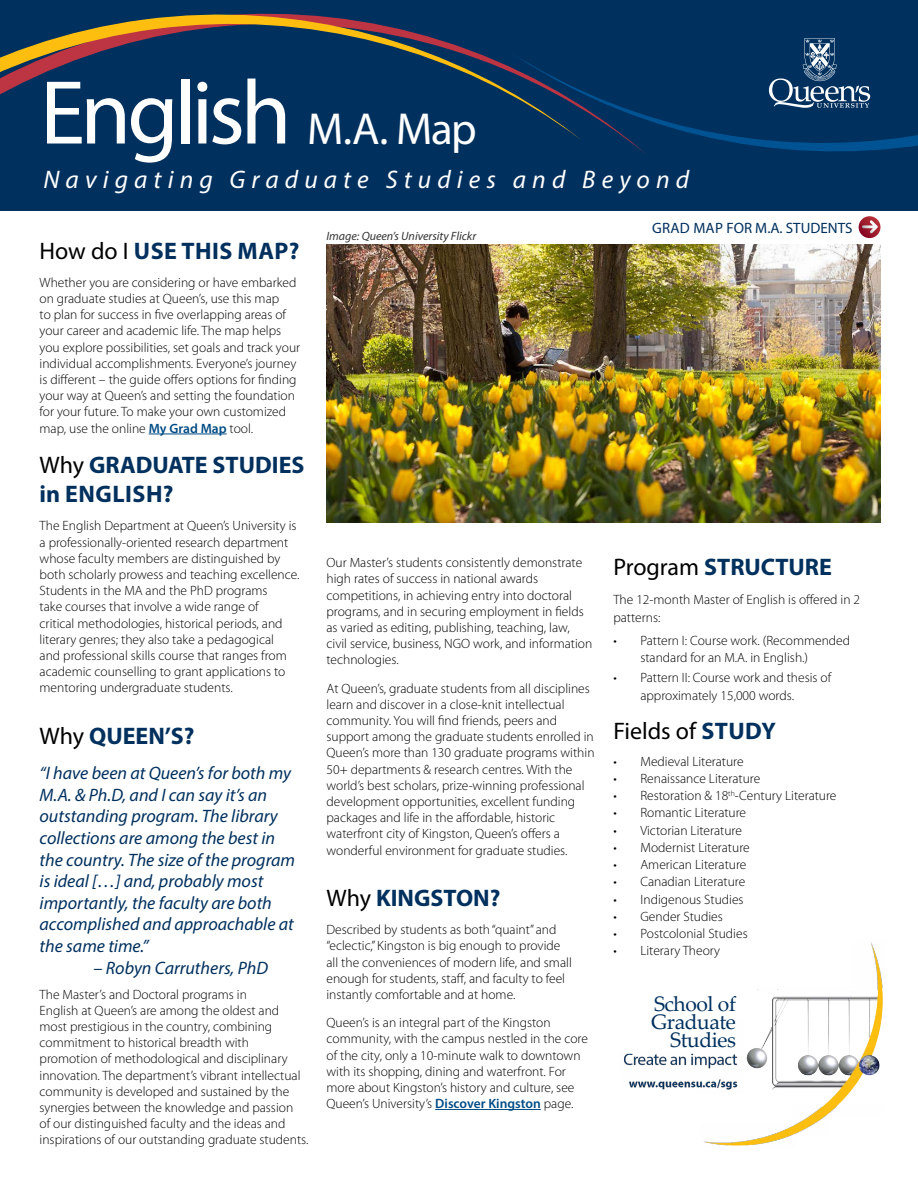
<style>
.page{position:relative;width:918px;height:1188px;background:#fff}
.page>*{position:absolute;margin:0;border:0;box-sizing:border-box;transform-origin:0 0}
.t1{font:91.5px "Myriad Pro";letter-spacing:-.045em;color:#fff}
.t2{font:italic 25.5px "Myriad Pro";letter-spacing:.24em;color:#fff}
.t3{font:700 24px/28.8px "Myriad Pro";color:#00305e}
.t4{font:700 24px "Myriad Pro";letter-spacing:.02em;color:#00305e}
.t5{font:24px "Myriad Pro";color:#000}
.t6{font:21px/18px "Palatino Linotype";letter-spacing:-.02em;color:#00305e;text-align:right}
.t7{font:italic 18px/21.6px "Myriad Pro";color:#00305e}
.t8{font:15px "Myriad Pro";color:#00305e}
.t9{font:300 13.5px/16.2px "Myriad Pro";color:#000}
.t10{font:italic 12px "Myriad Pro";color:#333}
.s1{font-size:45px}
.s2{font-weight:400;color:#000}
.s3{font-weight:600;color:#004b84}
.s4{font-weight:700;color:#00305e}
</style>
<div class="page">
<hr style="left:149px;top:434px;width:78px;height:1px;background:#004b84">
<hr style="left:435px;top:1109px;width:106px;height:1px;background:#004b84">
<div style="left:0;top:0;width:918px;height:211px;background:#00305e"></div>
<svg style="left:0;top:13px;width:509px;height:239px"></svg>
<svg style="left:509px;top:55px;width:409px;height:99px"></svg>
<svg style="left:859px;top:216px;width:21px;height:22px"></svg>
<img style="left:327px;top:244px;width:554px;height:279px">
<svg style="left:769px;top:38px;width:101px;height:70px"></svg>
<svg style="left:862px;top:220px;width:16px;height:13px"></svg>
<img style="left:624px;top:942px;width:259px;height:204px">
<h1 class="t1" style="left:40px;top:56px;width:438px">English <span class="s1">M.A. Map</span></h1>
<h1 class="t2" style="left:43px;top:164px;width:647px">Navigating Graduate Studies and Beyond</h1>
<p class="t10" style="left:327px;top:228px;width:151px">Image: Queen’s University Flickr</p>
<p class="t4" style="left:40px;top:235px;width:261px"><span class="s2">How do I</span> USE THIS MAP?</p>
<p class="t9" style="left:40px;top:274px;width:262px">Whether you are considering or have embarked on graduate studies at Queen’s, use this map<br>to plan for success in five overlapping areas of your career and academic life. The map helps you explore possibilities, set goals and track your individual accomplishments. Everyone’s journey is different – the guide offers options for finding your way at Queen’s and setting the foundation for your future. To make your own customized map, use the online <span class="s3">My Grad Map</span> tool.</p>
<p class="t3" style="left:40px;top:450px;width:266px"><span class="s2">Why</span> GRADUATE STUDIES in ENGLISH?</p>
<p class="t9" style="left:40px;top:518px;width:262px">The English Department at Queen’s University is a professionally-oriented research department whose faculty members are distinguished by both scholarly prowess and teaching excellence.<br>Students in the MA and the PhD programs<br>take courses that involve a wide range of<br>critical methodologies, historical periods, and literary genres; they also take a pedagogical<br>and professional skills course that ranges from academic counselling to grant applications to mentoring undergraduate students.</p>
<p class="t3" style="left:40px;top:720px;width:156px"><span class="s2">Why</span> QUEEN’S?</p>
<p class="t7" style="left:40px;top:762px;width:257px">“I have been at Queen’s for both my<br>M.A. &amp; Ph.D, and I can say it’s an outstanding program. The library collections are among the best in the country. The size of the program is ideal […] and, probably most importantly, the faculty are both accomplished and approachable at the same time.”</p>
<p class="t7" style="left:94px;top:956px;width:176px">– Robyn Carruthers, PhD</p>
<p class="t9" style="left:40px;top:986px;width:270px">The Master’s and Doctoral programs in<br>English at Queen’s are among the oldest and most prestigious in the country, combining commitment to historical breadth with promotion of methodological and disciplinary innovation. The department’s vibrant intellectual community is developed and sustained by the synergies between the knowledge and passion<br>of our distinguished faculty and the ideas and inspirations of our outstanding graduate students.</p>
<p class="t8" style="left:652px;top:219px;width:202px">GRAD MAP FOR M.A. STUDENTS</p>
<p class="t9" style="left:327px;top:555px;width:267px">Our Master’s students consistently demonstrate high rates of success in national awards competitions, in achieving entry into doctoral programs, and in securing employment in fields as varied as editing, publishing, teaching, law, civil service, business, NGO work, and information technologies.</p>
<p class="t9" style="left:327px;top:680px;width:270px">At Queen’s, graduate students from all disciplines learn and discover in a close-knit intellectual community. You will find friends, peers and support among the graduate students enrolled in Queen’s more than 130 graduate programs within 50+ departments &amp; research centres. With the world’s best scholars, prize-winning professional development opportunities, excellent funding packages and life in the affordable, historic waterfront city of Kingston, Queen’s offers a wonderful environment for graduate studies.</p>
<p class="t3" style="left:327px;top:883px;width:175px"><span class="s2">Why</span> KINGSTON?</p>
<p class="t9" style="left:327px;top:922px;width:247px">Described by students as both “quaint” and “eclectic,” Kingston is big enough to provide all the conveniences of modern life, and small enough for students, staff, and faculty to feel instantly comfortable and at home.</p>
<p class="t9" style="left:327px;top:1015px;width:263px">Queen’s is an integral part of the Kingston community, with the campus nestled in the core of the city, only a 10-minute walk to downtown with its shopping, dining and waterfront. For more about Kingston’s history and culture, see Queen’s University’s <span class="s3">Discover Kingston</span> page.</p>
<p class="t3" style="left:613px;top:552px;width:220px"><span class="s2">Program</span> STRUCTURE</p>
<p class="t9" style="left:613px;top:591px;width:248px;line-height:17.2px">The 12-month Master of English is offered in 2 patterns:</p>
<p class="t9" style="left:640px;top:632px;width:211px;line-height:17.2px;text-indent:-27px">• Pattern I: Course work. (Recommended standard for an M.A. in English.)</p>
<p class="t9" style="left:640px;top:669px;width:192px;line-height:17.2px;text-indent:-27px">• Pattern II: Course work and thesis of approximately 15,000 words.</p>
<p class="t5" style="left:613px;top:716px;width:164px">Fields of <span class="s4">STUDY</span></p>
<p class="t9" style="left:613px;top:753px;width:132px">• Medieval Literature</p>
<p class="t9" style="left:613px;top:770px;width:148px">• Renaissance Literature</p>
<p class="t9" style="left:613px;top:788px;width:225px">• Restoration &amp; 18<sup>th</sup>-Century Literature</p>
<p class="t9" style="left:613px;top:805px;width:134px">• Romantic Literature</p>
<p class="t9" style="left:613px;top:822px;width:130px">• Victorian Literature</p>
<p class="t9" style="left:613px;top:839px;width:138px">• Modernist Literature</p>
<p class="t9" style="left:613px;top:857px;width:135px">• American Literature</p>
<p class="t9" style="left:613px;top:874px;width:133px">• Canadian Literature</p>
<p class="t9" style="left:613px;top:891px;width:132px">• Indigenous Studies</p>
<p class="t9" style="left:613px;top:908px;width:111px">• Gender Studies</p>
<p class="t9" style="left:613px;top:926px;width:136px">• Postcolonial Studies</p>
<p class="t9" style="left:613px;top:943px;width:108px">• Literary Theory</p>
<p class="t6" style="left:651px;top:994px;width:86px">School of<br>Graduate<br>Studies</p>
</div>
